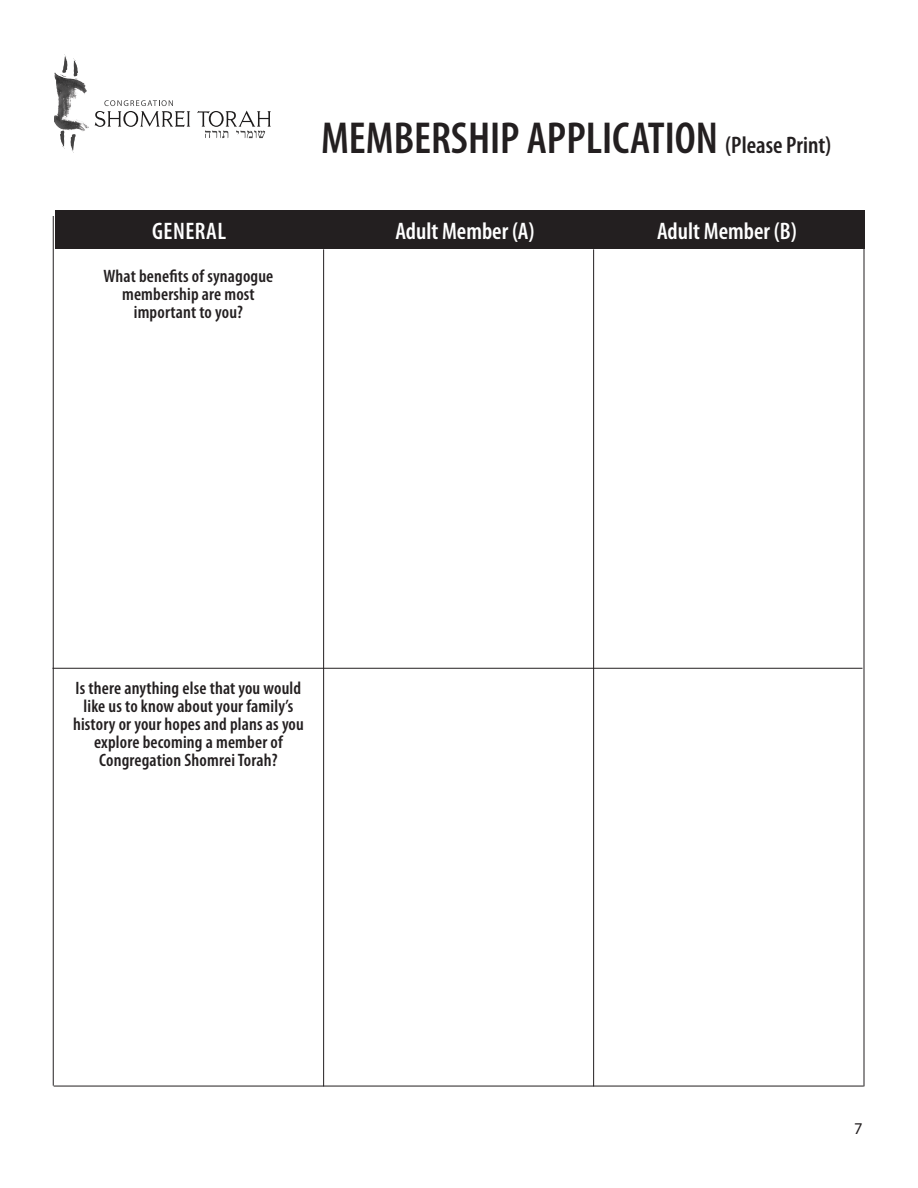
<style>
.page{position:relative;width:918px;height:1188px;background:#fff}
.page>*{position:absolute;margin:0;border:0;box-sizing:border-box;transform-origin:0 0}
.t1{font:600 condensed 45px "Myriad Pro";color:#231f20}
.t2{font:600 condensed 24px "Myriad Pro";color:#fff}
.t3{font:600 condensed 24px "Myriad Pro";letter-spacing:.02em;color:#fff}
.t4{font:600 condensed 18px/18px "Myriad Pro";letter-spacing:.01em;color:#231f20;text-align:center}
.t5{font:16.5px "Myriad Pro";color:#231f20}
.s1{font-size:24px}
</style>
<div class="page">
<svg style="left:62px;top:54px;width:16px;height:18px"></svg>
<svg style="left:60px;top:132px;width:16px;height:21px"></svg>
<img style="left:54px;top:72px;width:35px;height:60px">
<svg style="left:95px;top:100px;width:95px;height:27px"></svg>
<svg style="left:197px;top:111px;width:74px;height:27px"></svg>
<hr style="left:323px;top:249px;width:1px;height:837px;background:#231f20">
<hr style="left:593px;top:249px;width:1px;height:837px;background:#231f20">
<hr style="left:864px;top:216px;width:1px;height:870px;background:#231f20">
<hr style="left:53px;top:216px;width:1px;height:870px;background:#231f20">
<hr style="left:52px;top:668px;width:810px;height:1px;background:#231f20">
<hr style="left:54px;top:1086px;width:810px;height:1px;background:#231f20">
<div style="left:55px;top:211px;width:810px;height:38px;background:#231f20"></div>
<p class="t1" style="left:321px;top:110px;width:512px">MEMBERSHIP APPLICATION <span class="s1">(Please Print)</span></p>
<p class="t3" style="left:152px;top:216px;width:75px">GENERAL</p>
<p class="t2" style="left:395px;top:216px;width:141px">Adult Member (A)</p>
<p class="t2" style="left:657px;top:216px;width:141px">Adult Member (B)</p>
<p class="t2" style="left:388px;top:219px;width:141px">Adult Member (A)</p>
<p class="t4" style="left:103px;top:266px;width:171px">What benefits of synagogue membership are most important to you?</p>
<p class="t4" style="left:73px;top:679px;width:232px">Is there anything else that you would like us to know about your family’s history or your hopes and plans as you explore becoming a member of Congregation Shomrei Torah?</p>
<p class="t5" style="left:854px;top:1118px;width:10px">7</p>
</div>
